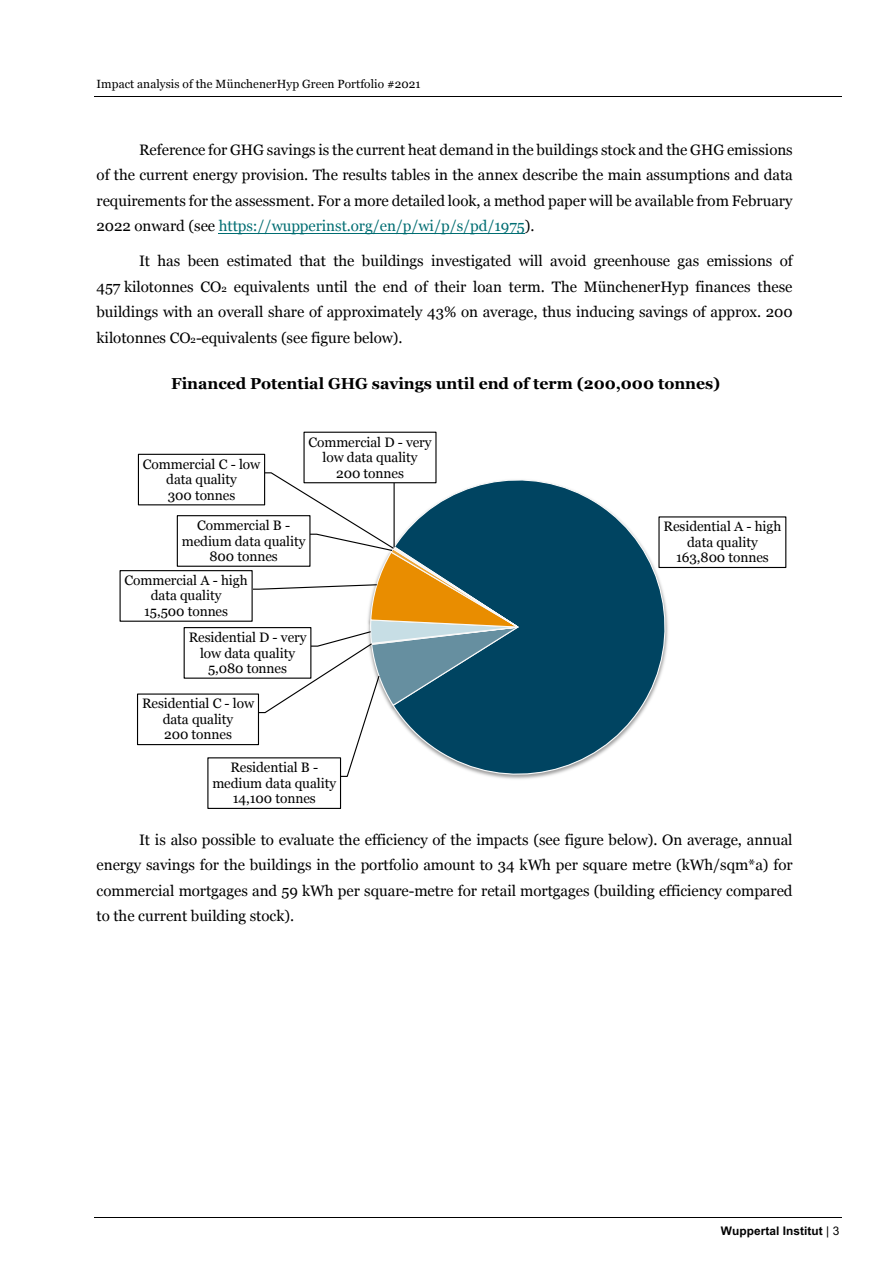
<style>
.page{position:relative;width:893px;height:1263px;background:#fff}
.page>*{position:absolute;margin:0;border:0;box-sizing:border-box;transform-origin:0 0}
.t1{font:700 15.9px "Georgia";letter-spacing:-.005em;color:#000}
.t2{font:15.15px/25.5px "Georgia";letter-spacing:-.005em;color:#000;text-align:justify}
.t3{font:13.65px/15.5px "Georgia";letter-spacing:-.005em;color:#000;text-align:center}
.t4{font:11.85px "Georgia";letter-spacing:.005em;color:#000}
.t5{font:700 11.85px "Arial";letter-spacing:.005em;color:#000}
.s1{color:#006d72}
.s2{font-size:9.75px}
.s3{font-weight:400}
</style>
<div class="page">
<hr style="left:94px;top:96px;width:747px;height:1px;background:#000">
<hr style="left:94px;top:1217px;width:747px;height:1px;background:#000">
<hr style="left:219px;top:233px;width:306px;height:1px;background:#006d72">
<svg style="left:436px;top:459px;width:249px;height:320px"></svg>
<svg style="left:251px;top:472px;width:281px;height:306px"></svg>
<hr style="left:393px;top:483px;width:1px;height:64px;background:#000">
<div style="left:659px;top:517px;width:126px;height:50px;background:#fff"></div>
<div style="left:658px;top:516px;width:128px;height:52px;border:1px solid #000"></div>
<div style="left:208px;top:758px;width:132px;height:50px;background:#fff"></div>
<div style="left:207px;top:757px;width:134px;height:52px;border:1px solid #000"></div>
<div style="left:137px;top:694px;width:121px;height:51px;background:#fff"></div>
<div style="left:137px;top:694px;width:122px;height:51px;border:1px solid #000"></div>
<div style="left:184px;top:628px;width:127px;height:50px;background:#fff"></div>
<div style="left:184px;top:627px;width:127px;height:52px;border:1px solid #000"></div>
<div style="left:119px;top:570px;width:134px;height:52px;border:1px solid #000"></div>
<div style="left:177px;top:516px;width:133px;height:50px;background:#fff"></div>
<div style="left:177px;top:515px;width:133px;height:52px;border:1px solid #000"></div>
<div style="left:138px;top:454px;width:126px;height:51px;background:#fff"></div>
<div style="left:138px;top:454px;width:127px;height:51px;border:1px solid #000"></div>
<div style="left:304px;top:432px;width:132px;height:51px;background:#fff"></div>
<div style="left:303px;top:432px;width:133px;height:51px;border:1px solid #000"></div>
<p class="t4" style="left:97px;top:77px;width:325px">Impact analysis of the MünchenerHyp Green Portfolio #2021</p>
<p class="t2" style="left:97px;top:137px;width:697px;text-indent:43px">Reference for GHG savings is the current heat demand in the buildings stock and the GHG emissions of the current energy provision. The results tables in the annex describe the main assumptions and data requirements for the assessment. For a more detailed look, a method paper will be available from February 2022 onward (see <span class="s1">https://wupperinst.org/en/p/wi/p/s/pd/1975</span>).</p>
<p class="t2" style="left:97px;top:248px;width:697px;text-indent:43px">It has been estimated that the buildings investigated will avoid greenhouse gas emissions of 457 kilotonnes CO<span class="s2">2</span> equivalents until the end of their loan term. The MünchenerHyp finances these buildings with an overall share of approximately 43% on average, thus inducing savings of approx. 200 kilotonnes CO<span class="s2">2</span>-equivalents (see figure below).</p>
<p class="t1" style="left:171px;top:375px;width:550px">Financed Potential GHG savings until end of term (200,000 tonnes)</p>
<p class="t3" style="left:143px;top:456px;width:119px">Commercial C - low data quality<br>300 tonnes</p>
<p class="t3" style="left:308px;top:434px;width:124px">Commercial D - very low data quality<br>200 tonnes</p>
<p class="t3" style="left:182px;top:518px;width:125px">Commercial B - medium data quality<br>800 tonnes</p>
<p class="t3" style="left:125px;top:573px;width:125px">Commercial A - high data quality<br>15,500 tonnes</p>
<p class="t3" style="left:189px;top:630px;width:119px">Residential D - very low data quality<br>5,080 tonnes</p>
<p class="t3" style="left:142px;top:696px;width:114px">Residential C - low data quality<br>200 tonnes</p>
<p class="t3" style="left:212px;top:760px;width:125px">Residential B - medium data quality<br>14,100 tonnes</p>
<p class="t3" style="left:663px;top:519px;width:119px">Residential A - high data quality<br>163,800 tonnes</p>
<p class="t2" style="left:97px;top:827px;width:697px;text-indent:43px">It is also possible to evaluate the efficiency of the impacts (see figure below). On average, annual energy savings for the buildings in the portfolio amount to 34 kWh per square metre (kWh/sqm*a) for commercial mortgages and 59 kWh per square-metre for retail mortgages (building efficiency compared to the current building stock).</p>
<p class="t5" style="left:721px;top:1224px;width:120px">Wuppertal Institut <span class="s3">| 3</span></p>
</div>
